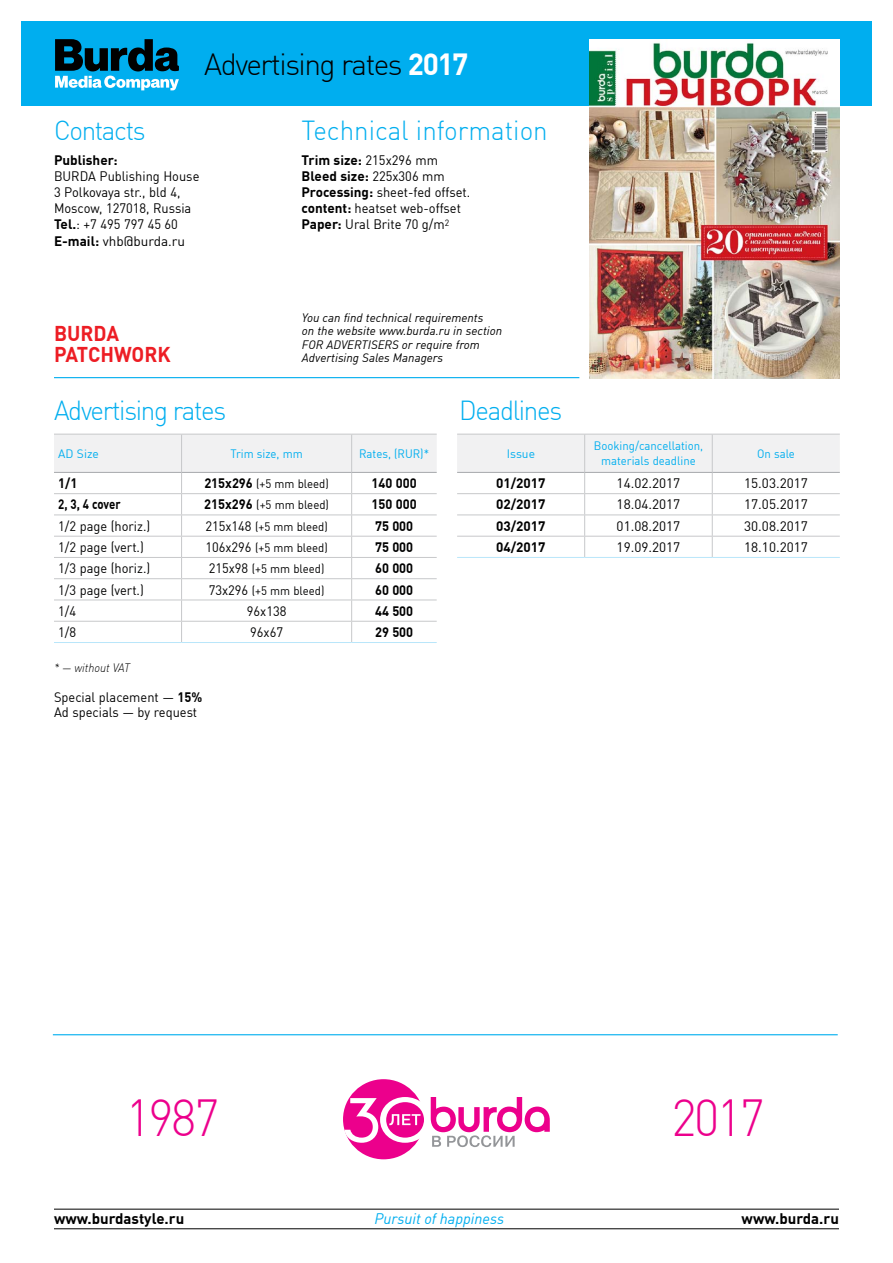
<style>
.page{position:relative;width:893px;height:1263px;background:#fff}
.page>*{position:absolute;margin:0;border:0;box-sizing:border-box;transform-origin:0 0}
.t1{font:300 51px "DIN Offc Pro";letter-spacing:-.05em;color:#ec008c;scale:.96 1}
.t2{font:300 30px "DIN Offc Pro";letter-spacing:-.05em;color:#000}
.t3{font:300 27px "DIN Offc Pro";letter-spacing:-.05em;color:#00aeef;scale:.96 1}
.t4{font:300 27px "DIN Offc Pro";color:#00aeef;scale:.96 1}
.t5{font:700 21px/21px "DIN Offc Pro";color:#ed1d24;scale:.95 1}
.t6{font:700 15px "DIN Offc Pro";letter-spacing:-.005em;color:#000}
.t7{font:italic 15px "DIN Offc Pro";color:#00aeef}
.t8{font:13.5px/16.2px "DIN Offc Pro";color:#000;scale:.95 1}
.t9{font:13.5px "DIN Offc Pro";color:#000}
.t10{font:700 13.5px "DIN Offc Pro";color:#000;scale:.95 1}
.t11{font:700 13.5px "DIN Offc Pro";color:#000}
.t12{font:700 13.5px "DIN Offc Pro";color:#000;scale:.85 1}
.t13{font:italic 12px/13.5px "DIN Offc Pro";color:#000}
.t14{font:12px "DIN Offc Pro";color:#000;scale:.95 1}
.t15{font:12px/15px "DIN Offc Pro";color:#00aeef;text-align:center;scale:.95 1}
.t16{font:italic 300 12px "DIN Offc Pro";color:#000;scale:.95 1}
.t17{font:12px "DIN Offc Pro";color:#00aeef}
.s1{font-weight:700;color:#fff}
.s2{font-weight:700}
.s3{font-weight:700;font-size:13.5px}
.s4{font-size:13.5px}
</style>
<div class="page">
<hr style="left:54px;top:1209px;width:785px;height:1px;background:#000">
<hr style="left:54px;top:1228px;width:785px;height:1px;background:#000">
<div style="left:21px;top:21px;width:851px;height:85px;background:#00aeef"></div>
<svg style="left:55px;top:39px;width:124px;height:51px"></svg>
<hr style="left:53px;top:1034px;width:785px;height:1px;background:#00aeef">
<div style="left:343px;top:1079px;width:81px;height:80px;background:#ec008c;border-radius:50%"></div>
<svg style="left:344px;top:1097px;width:206px;height:50px"></svg>
<hr style="left:54px;top:377px;width:525px;height:1px;background:#00aeef">
<img style="left:590px;top:39px;width:249px;height:340px">
<svg style="left:54px;top:435px;width:383px;height:207px"></svg>
<hr style="left:54px;top:642px;width:128px;height:1px;background:#b9e6fa">
<hr style="left:182px;top:642px;width:170px;height:1px;background:#b9e6fa">
<hr style="left:352px;top:642px;width:85px;height:1px;background:#b9e6fa">
<hr style="left:54px;top:434px;width:128px;height:1px;background:#c7c8ca">
<hr style="left:182px;top:434px;width:170px;height:1px;background:#c7c8ca">
<hr style="left:352px;top:434px;width:85px;height:1px;background:#c7c8ca">
<hr style="left:181px;top:434px;width:1px;height:38px;background:#c7c8ca">
<hr style="left:351px;top:434px;width:1px;height:38px;background:#c7c8ca">
<svg style="left:457px;top:435px;width:383px;height:122px"></svg>
<hr style="left:457px;top:514px;width:128px;height:1px;background:#c7c8ca">
<hr style="left:585px;top:514px;width:127px;height:1px;background:#c7c8ca">
<hr style="left:712px;top:514px;width:128px;height:1px;background:#c7c8ca">
<hr style="left:457px;top:557px;width:128px;height:1px;background:#b9e6fa">
<hr style="left:585px;top:557px;width:127px;height:1px;background:#b9e6fa">
<hr style="left:712px;top:557px;width:128px;height:1px;background:#b9e6fa">
<hr style="left:457px;top:434px;width:128px;height:1px;background:#c7c8ca">
<hr style="left:585px;top:434px;width:127px;height:1px;background:#c7c8ca">
<hr style="left:712px;top:434px;width:128px;height:1px;background:#c7c8ca">
<hr style="left:584px;top:434px;width:1px;height:38px;background:#c7c8ca">
<hr style="left:712px;top:434px;width:1px;height:38px;background:#c7c8ca">
<h2 class="t2" style="left:204px;top:41px;width:265px">Advertising rates <span class="s1">2017</span></h2>
<h3 class="t3" style="left:54px;top:109px;width:97px">Contacts</h3>
<p class="t11" style="left:54px;top:148px;width:65px">Publisher:</p>
<p class="t8" style="left:54px;top:166px;width:155px">BURDA Publishing House<br>3 Polkovaya str., bld 4,<br>Моscow, 127018, Russia<br><span class="s2">Tel.</span>: +7 495 797 45 60<br><span class="s2">E-mail:</span> vhb@burda.ru</p>
<h3 class="t5" style="left:54px;top:320px;width:124px">burda patchwork</h3>
<h3 class="t4" style="left:301px;top:109px;width:258px">Technical information</h3>
<p class="t8" style="left:301px;top:150px;width:179px"><span class="s2">Trim size:</span> 215x296 mm<br><span class="s2">Bleed size:</span> 225x306 mm<br><span class="s2">Processing:</span> sheet-fed offset. <span class="s2">content:</span> heatset web-offset<br><span class="s2">Paper:</span> Ural Brite 70 g/m<sup>2</sup></p>
<p class="t13" style="left:302px;top:309px;width:202px">You can find technical requirements<br>on the website www.burda.ru in section FOR ADVERTISERS or require from Advertising Sales Managers</p>
<h3 class="t3" style="left:54px;top:390px;width:181px">Advertising rates</h3>
<h3 class="t3" style="left:459px;top:390px;width:109px">Deadlines</h3>
<p class="t17" style="left:58px;top:444px;width:42px">AD Size</p>
<p class="t15" style="left:230px;top:445px;width:78px">Trim size, mm</p>
<p class="t15" style="left:359px;top:445px;width:75px">Rates, (RUR)*</p>
<p class="t10" style="left:58px;top:472px;width:22px">1/1</p>
<p class="t14" style="left:204px;top:474px;width:133px"><span class="s3">215x296</span> (+5 mm bleed)</p>
<p class="t10" style="left:372px;top:472px;width:49px">140 000</p>
<p class="t12" style="left:58px;top:493px;width:75px">2, 3, 4 cover</p>
<p class="t14" style="left:204px;top:496px;width:133px"><span class="s3">215x296</span> (+5 mm bleed)</p>
<p class="t10" style="left:372px;top:493px;width:49px">150 000</p>
<p class="t8" style="left:58px;top:516px;width:98px">1/2 page (horiz.)</p>
<p class="t14" style="left:205px;top:517px;width:130px"><span class="s4">215х148</span> (+5 mm bleed)</p>
<p class="t10" style="left:375px;top:515px;width:42px">75 000</p>
<p class="t8" style="left:58px;top:538px;width:92px">1/2 page (vert.)</p>
<p class="t14" style="left:205px;top:538px;width:130px"><span class="s4">106х296</span> (+5 mm bleed)</p>
<p class="t10" style="left:375px;top:536px;width:42px">75 000</p>
<p class="t8" style="left:58px;top:559px;width:98px">1/3 page (horiz.)</p>
<p class="t14" style="left:209px;top:559px;width:123px"><span class="s4">215х98</span> (+5 mm bleed)</p>
<p class="t10" style="left:375px;top:557px;width:42px">60 000</p>
<p class="t8" style="left:58px;top:580px;width:92px">1/3 page (vert.)</p>
<p class="t14" style="left:209px;top:581px;width:123px"><span class="s4">73х296</span> (+5 mm bleed)</p>
<p class="t10" style="left:375px;top:578px;width:42px">60 000</p>
<p class="t8" style="left:58px;top:601px;width:20px">1/4</p>
<p class="t8" style="left:247px;top:601px;width:43px">96х138</p>
<p class="t10" style="left:375px;top:600px;width:42px">44 500</p>
<p class="t8" style="left:58px;top:623px;width:20px">1/8</p>
<p class="t8" style="left:250px;top:623px;width:36px">96х67</p>
<p class="t10" style="left:375px;top:621px;width:42px">29 500</p>
<p class="t16" style="left:54px;top:658px;width:81px">* — without VAT</p>
<p class="t8" style="left:54px;top:688px;width:158px;line-height:15px">Special placement — <span class="s2">15%<br></span>Ad specials — by request</p>
<p class="t17" style="left:507px;top:444px;width:30px">Issue</p>
<p class="t15" style="left:594px;top:437px;width:117px">Booking/cancellation, materials deadline</p>
<p class="t15" style="left:757px;top:445px;width:41px">On sale</p>
<p class="t11" style="left:496px;top:472px;width:51px">01/2017</p>
<p class="t9" style="left:617px;top:473px;width:65px">14.02.2017</p>
<p class="t9" style="left:744px;top:473px;width:65px">15.03.2017</p>
<p class="t11" style="left:496px;top:493px;width:51px">02/2017</p>
<p class="t9" style="left:617px;top:494px;width:65px">18.04.2017</p>
<p class="t9" style="left:744px;top:494px;width:65px">17.05.2017</p>
<p class="t11" style="left:496px;top:515px;width:51px">03/2017</p>
<p class="t9" style="left:617px;top:515px;width:65px">01.08.2017</p>
<p class="t9" style="left:744px;top:515px;width:65px">30.08.2017</p>
<p class="t11" style="left:496px;top:536px;width:51px">04/2017</p>
<p class="t9" style="left:617px;top:536px;width:65px">19.09.2017</p>
<p class="t9" style="left:744px;top:536px;width:65px">18.10.2017</p>
<h1 class="t1" style="left:126px;top:1078px;width:99px">1987</h1>
<h1 class="t1" style="left:671px;top:1078px;width:99px">2017</h1>
<p class="t6" style="left:54px;top:1206px;width:132px">www.burdastyle.ru</p>
<p class="t7" style="left:375px;top:1206px;width:131px">Pursuit of happiness</p>
<p class="t6" style="left:742px;top:1206px;width:99px">www.burda.ru</p>
</div>
